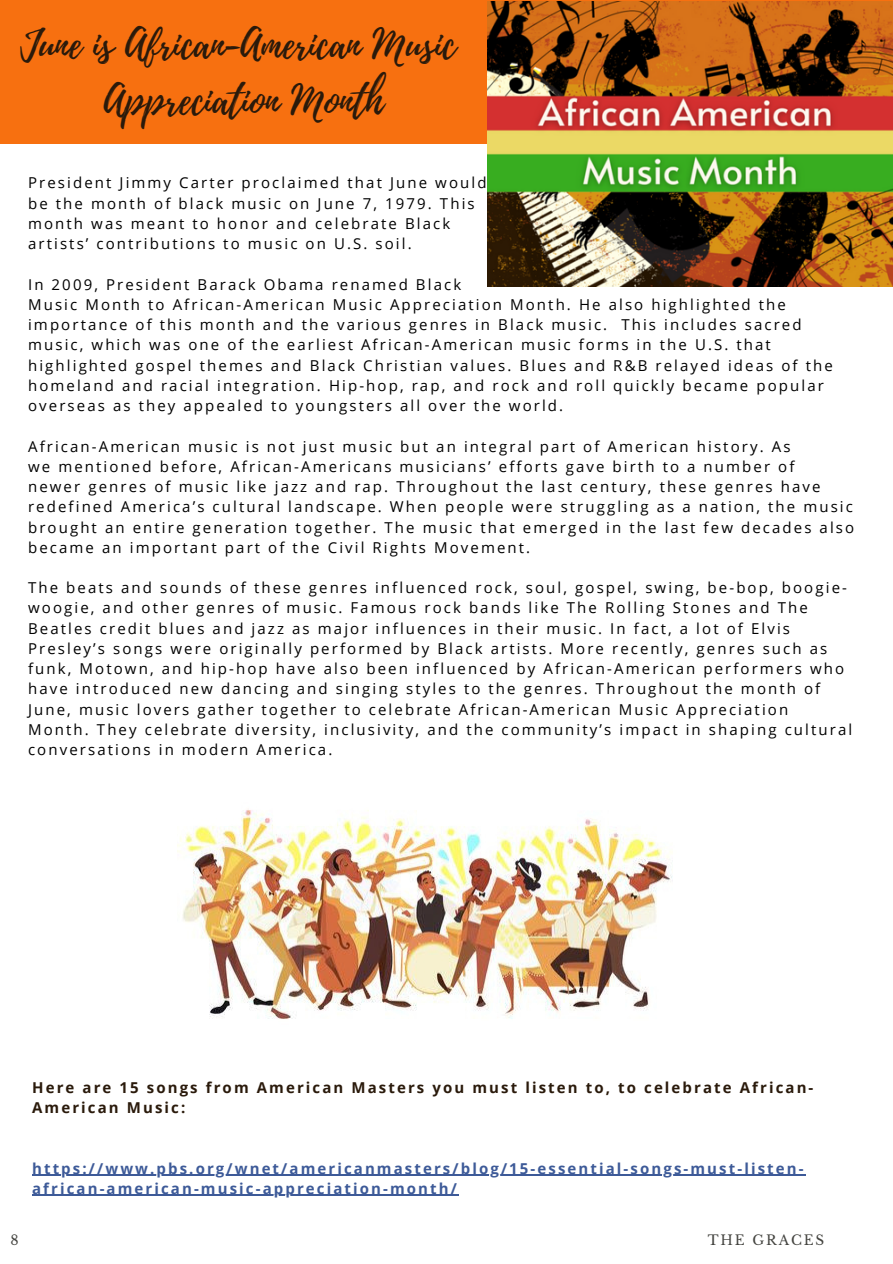
<style>
.page{position:relative;width:893px;height:1264px;background:#fff}
.page>*{position:absolute;margin:0;border:0;box-sizing:border-box;transform-origin:0 0}
.t1{font:40.35px "Playlist Script";color:#2a1a0b}
.t2{font:15px/20.2px "Open Sans";letter-spacing:.14em;color:#000}
.t3{font:700 15px/20.2px "Open Sans";letter-spacing:.14em;color:#3d5a98}
.t4{font:700 15px/20.2px "Open Sans";letter-spacing:.14em;color:#2a1a0b}
.t5{font:13.5px "Libre Baskerville";letter-spacing:.14em;color:#444440}
</style>
<div class="page">
<div style="left:0;top:0;width:892px;height:144px;background:#f77010"></div>
<img style="left:488px;top:1px;width:404px;height:286px">
<img style="left:177px;top:809px;width:496px;height:210px">
<hr style="left:32px;top:1174px;width:773px;height:1px;background:#3d5a98">
<hr style="left:32px;top:1194px;width:427px;height:1px;background:#3d5a98">
<p class="t1" style="left:21px;top:16px;width:436px">June is African-American Music</p>
<p class="t1" style="left:104px;top:72px;width:281px">Appreciation Month</p>
<p class="t2" style="left:28px;top:172px;width:460px">President Jimmy Carter proclaimed that June would</p>
<p class="t2" style="left:28px;top:193px;width:448px">be the month of black music on June 7, 1979. This</p>
<p class="t2" style="left:28px;top:213px;width:423px">month was meant to honor and celebrate Black</p>
<p class="t2" style="left:28px;top:233px;width:385px">artists’ contributions to music on U.S. soil.</p>
<p class="t2" style="left:28px;top:274px;width:434px">In 2009, President Barack Obama renamed Black</p>
<p class="t2" style="left:28px;top:294px;width:806px">Music Month to African-American Music Appreciation Month. He also highlighted the importance of this month and the various genres in Black music. This includes sacred music, which was one of the earliest African-American music forms in the U.S. that highlighted gospel themes and Black Christian values. Blues and R&amp;B relayed ideas of the homeland and racial integration. Hip-hop, rap, and rock and roll quickly became popular overseas as they appealed to youngsters all over the world.</p>
<p class="t2" style="left:28px;top:435px;width:763px">African-American music is not just music but an integral part of American history. As</p>
<p class="t2" style="left:28px;top:456px;width:827px">we mentioned before, African-Americans musicians’ efforts gave birth to a number of<br>newer genres of music like jazz and rap. Throughout the last century, these genres have redefined America’s cultural landscape. When people were struggling as a nation, the music brought an entire generation together. The music that emerged in the last few decades also became an important part of the Civil Rights Movement.</p>
<p class="t2" style="left:28px;top:577px;width:825px">The beats and sounds of these genres influenced rock, soul, gospel, swing, be-bop, boogie&shy;woogie, and other genres of music. Famous rock bands like The Rolling Stones and The Beatles credit blues and jazz as major influences in their music. In fact, a lot of Elvis Presley’s songs were originally performed by Black artists. More recently, genres such as funk, Motown, and hip-hop have also been influenced by African-American performers who have introduced new dancing and singing styles to the genres. Throughout the month of June, music lovers gather together to celebrate African-American Music Appreciation Month. They celebrate diversity, inclusivity, and the community’s impact in shaping cultural conversations in modern America.</p>
<p class="t4" style="left:32px;top:1076px;width:782px">Here are 15 songs from American Masters you must listen to, to celebrate African-<br>American Music:</p>
<p class="t3" style="left:32px;top:1157px;width:772px">https://www.pbs.org/wnet/americanmasters/blog/15-essential-songs-must-listen&shy;african-american-music-appreciation-month/</p>
<p class="t5" style="left:10px;top:1231px;width:10px">8</p>
<p class="t5" style="left:707px;top:1231px;width:118px">THE GRACES</p>
</div>
